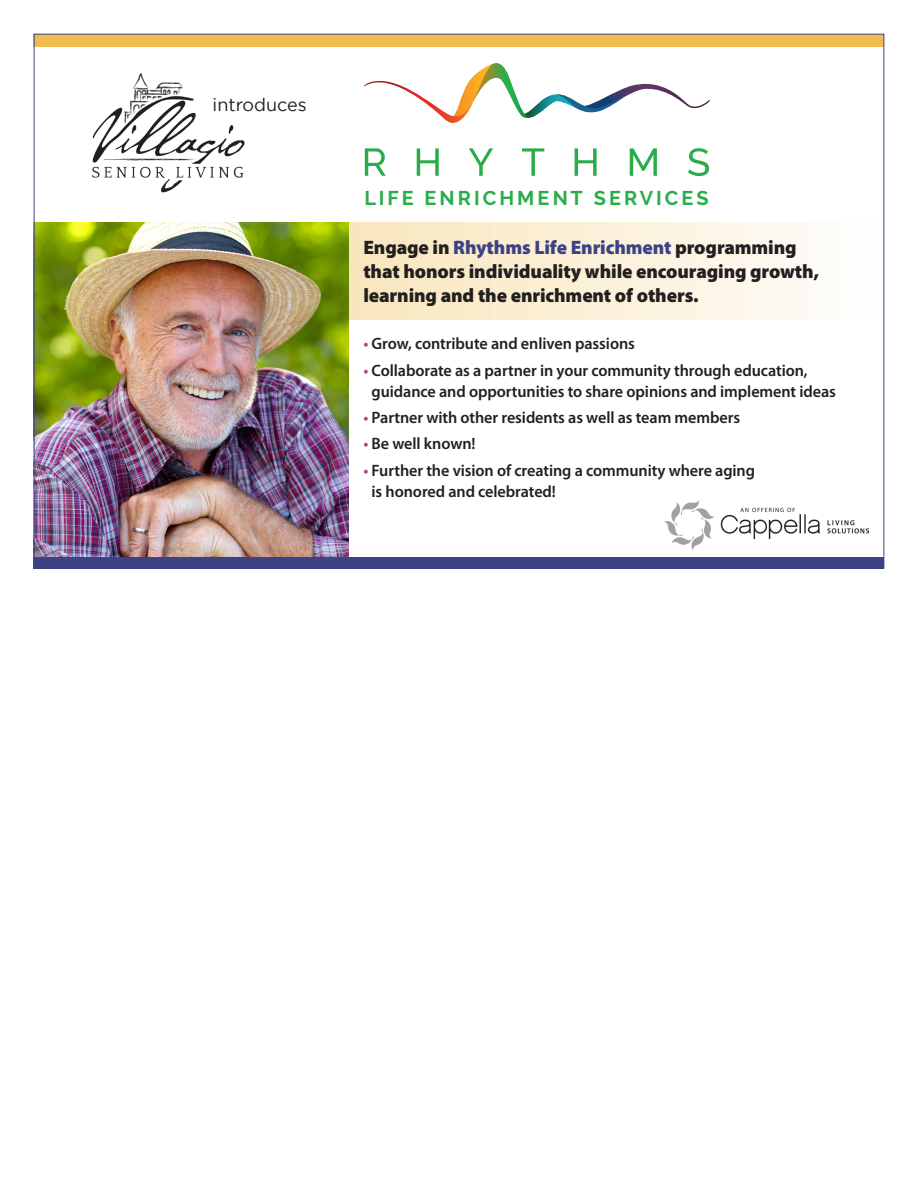
<style>
.page{position:relative;width:918px;height:1188px;background:#fff}
.page>*{position:absolute;margin:0;border:0;box-sizing:border-box;transform-origin:0 0}
.t1{font:700 19.95px "Raleway";letter-spacing:.155em;color:#29ad4a}
.t2{font:900 19.5px/24px "Myriad Pro";letter-spacing:-.005em;color:#231f20}
.t3{font:18px "Gotham";color:#231f20}
.t4{font:600 16.5px/21px "Myriad Pro";letter-spacing:-.005em;color:#231f20}
.s1{color:#3d4285}
.s2{color:#b44390}
</style>
<div class="page">
<svg style="left:349px;top:222px;width:461px;height:98px;background:#fbf0d7"></svg>
<img style="left:36px;top:222px;width:313px;height:335px">
<img style="left:664px;top:500px;width:204px;height:50px">
<div style="left:34px;top:557px;width:850px;height:11px;background:#3d4285"></div>
<div style="left:34px;top:34px;width:850px;height:13px;background:#eebd4e"></div>
<svg style="left:364px;top:63px;width:346px;height:60px"></svg>
<svg style="left:365px;top:148px;width:21px;height:28px"></svg>
<svg style="left:417px;top:148px;width:22px;height:28px"></svg>
<svg style="left:469px;top:148px;width:24px;height:28px"></svg>
<svg style="left:522px;top:148px;width:22px;height:28px"></svg>
<svg style="left:575px;top:148px;width:22px;height:28px"></svg>
<svg style="left:630px;top:148px;width:27px;height:28px"></svg>
<svg style="left:688px;top:148px;width:21px;height:28px"></svg>
<img style="left:92px;top:74px;width:153px;height:119px">
<p class="t3" style="left:213px;top:95px;width:96px">introduces</p>
<p class="t1" style="left:365px;top:187px;width:346px">LIFE ENRICHMENT SERVICES</p>
<p class="t2" style="left:363px;top:236px;width:457px">Engage in <span class="s1">Rhythms Life Enrichment</span> programming that honors individuality while encouraging growth, learning and the enrichment of others.</p>
<p class="t4" style="left:363px;top:333px;width:273px"><span class="s2">•</span> Grow, contribute and enliven passions</p>
<p class="t4" style="left:372px;top:360px;width:466px;text-indent:-8px"><span class="s2">•</span> Collaborate as a partner in your community through education, guidance and opportunities to share opinions and implement ideas</p>
<p class="t4" style="left:363px;top:407px;width:378px"><span class="s2">•</span> Partner with other residents as well as team members</p>
<p class="t4" style="left:363px;top:433px;width:114px"><span class="s2">•</span> Be well known!</p>
<p class="t4" style="left:372px;top:460px;width:385px;line-height:21.6px;text-indent:-8px"><span class="s2">•</span> Further the vision of creating a community where aging is honored and celebrated!</p>
</div>
